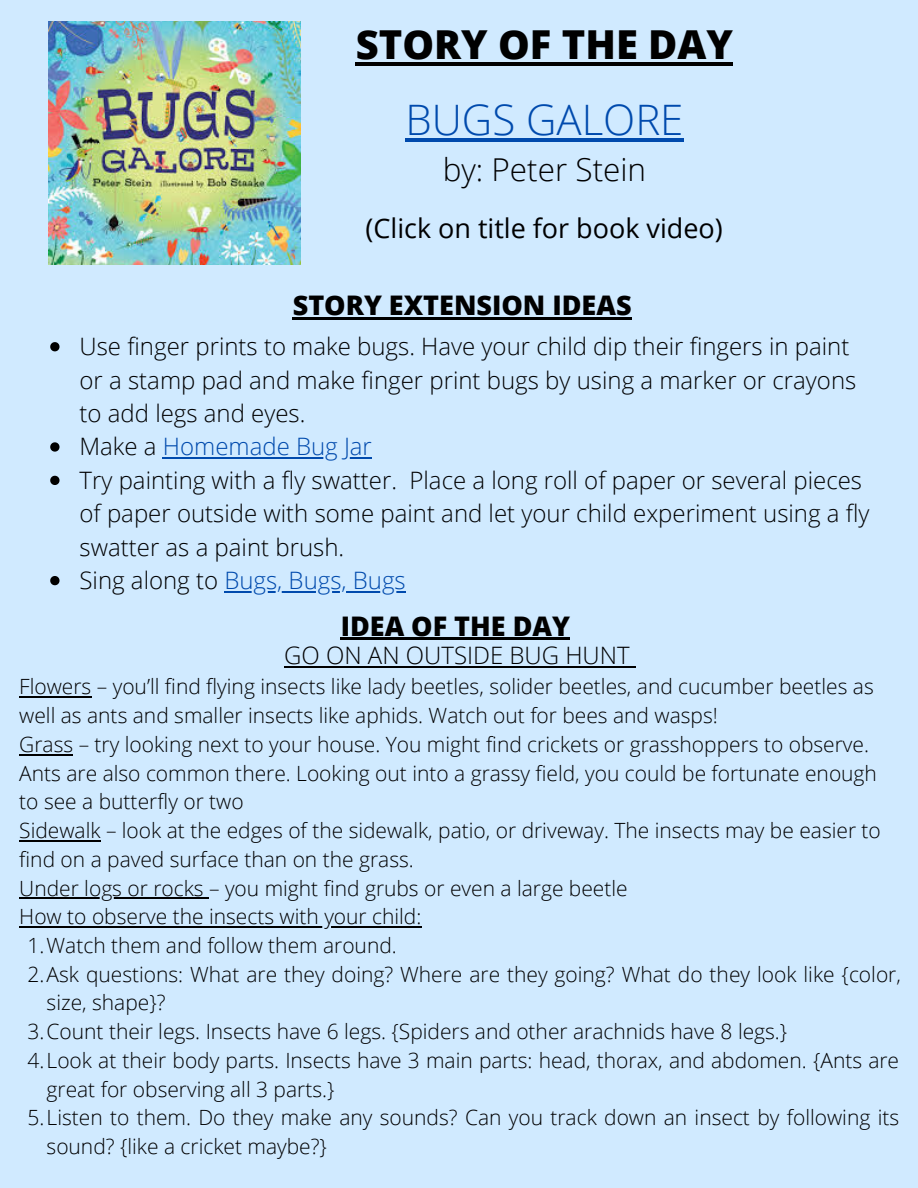
<style>
.page{position:relative;width:918px;height:1188px;background:#d0eaff}
.page>*{position:absolute;margin:0;border:0;box-sizing:border-box;transform-origin:0 0}
.t1{font:300 42px "Open Sans";color:#004aad}
.t2{font:800 39.9px "Open Sans";color:#000}
.t3{font:300 31.5px "Open Sans";color:#000}
.t4{font:800 27px "Open Sans";color:#000}
.t5{font:27px "Open Sans";color:#000}
.t6{font:300 24px/33.5px "Open Sans";color:#000}
.t7{font:300 21px/28.8px "Open Sans";color:#000}
.s1{color:#004aad}
</style>
<div class="page">
<img style="left:48px;top:21px;width:252px;height:243px">
<svg style="left:50px;top:342px;width:10px;height:9px"></svg>
<svg style="left:50px;top:442px;width:10px;height:10px"></svg>
<hr style="left:163px;top:457px;width:209px;height:2px;background:#004aad">
<svg style="left:50px;top:476px;width:10px;height:9px"></svg>
<svg style="left:50px;top:576px;width:10px;height:9px"></svg>
<hr style="left:224px;top:591px;width:182px;height:2px;background:#004aad">
<hr style="left:356px;top:62px;width:377px;height:4px;background:#000">
<hr style="left:293px;top:317px;width:339px;height:2px;background:#000">
<hr style="left:341px;top:638px;width:229px;height:2px;background:#000">
<hr style="left:405px;top:138px;width:278px;height:4px;background:#004aad">
<hr style="left:284px;top:666px;width:352px;height:2px;background:#000">
<hr style="left:19px;top:696px;width:72px;height:2px;background:#000">
<hr style="left:19px;top:754px;width:54px;height:2px;background:#000">
<hr style="left:19px;top:840px;width:82px;height:2px;background:#000">
<hr style="left:19px;top:897px;width:190px;height:2px;background:#000">
<hr style="left:19px;top:926px;width:402px;height:2px;background:#000">
<h2 class="t2" style="left:356px;top:17px;width:379px">STORY OF THE DAY</h2>
<h1 class="t1" style="left:405px;top:90px;width:280px">BUGS GALORE</h1>
<h3 class="t3" style="left:443px;top:148px;width:205px">by: Peter Stein</h3>
<p class="t5" style="left:366px;top:209px;width:359px">(Click on title for book video)</p>
<p class="t4" style="left:293px;top:286px;width:340px">STORY EXTENSION IDEAS</p>
<p class="t6" style="left:80px;top:329px;width:791px">Use finger prints to make bugs. Have your child dip their fingers in paint or a stamp pad and make finger print bugs by using a marker or crayons to add legs and eyes.<br>Make a <span class="s1">Homemade Bug Jar<br></span>Try painting with a fly swatter. Place a long roll of paper or several pieces of paper outside with some paint and let your child experiment using a fly swatter as a paint brush.<br>Sing along to <span class="s1">Bugs, Bugs, Bugs</span></p>
<p class="t4" style="left:341px;top:607px;width:231px">IDEA OF THE DAY</p>
<p class="t6" style="left:284px;top:638px;width:347px">GO ON AN OUTSIDE BUG HUNT</p>
<p class="t7" style="left:19px;top:672px;width:863px">Flowers – you’ll find flying insects like lady beetles, solider beetles, and cucumber beetles as well as ants and smaller insects like aphids. Watch out for bees and wasps!<br>Grass – try looking next to your house. You might find crickets or grasshoppers to observe.<br>Ants are also common there. Looking out into a grassy field, you could be fortunate enough to see a butterfly or two<br>Sidewalk – look at the edges of the sidewalk, patio, or driveway. The insects may be easier to find on a paved surface than on the grass.<br>Under logs or rocks – you might find grubs or even a large beetle<br>How to observe the insects with your child:</p>
<p class="t7" style="left:28px;top:930px;width:371px">1.Watch them and follow them around.</p>
<p class="t7" style="left:28px;top:959px;width:875px">2.Ask questions: What are they doing? Where are they going? What do they look like {color,</p>
<p class="t7" style="left:47px;top:988px;width:121px">size, shape}?</p>
<p class="t7" style="left:28px;top:1017px;width:761px">3.Count their legs. Insects have 6 legs. {Spiders and other arachnids have 8 legs.}</p>
<p class="t7" style="left:28px;top:1045px;width:873px">4.Look at their body parts. Insects have 3 main parts: head, thorax, and abdomen. {Ants are</p>
<p class="t7" style="left:47px;top:1074px;width:289px">great for observing all 3 parts.}</p>
<p class="t7" style="left:28px;top:1103px;width:873px">5.Listen to them. Do they make any sounds? Can you track down an insect by following its</p>
<p class="t7" style="left:47px;top:1132px;width:282px">sound? {like a cricket maybe?}</p>
</div>
